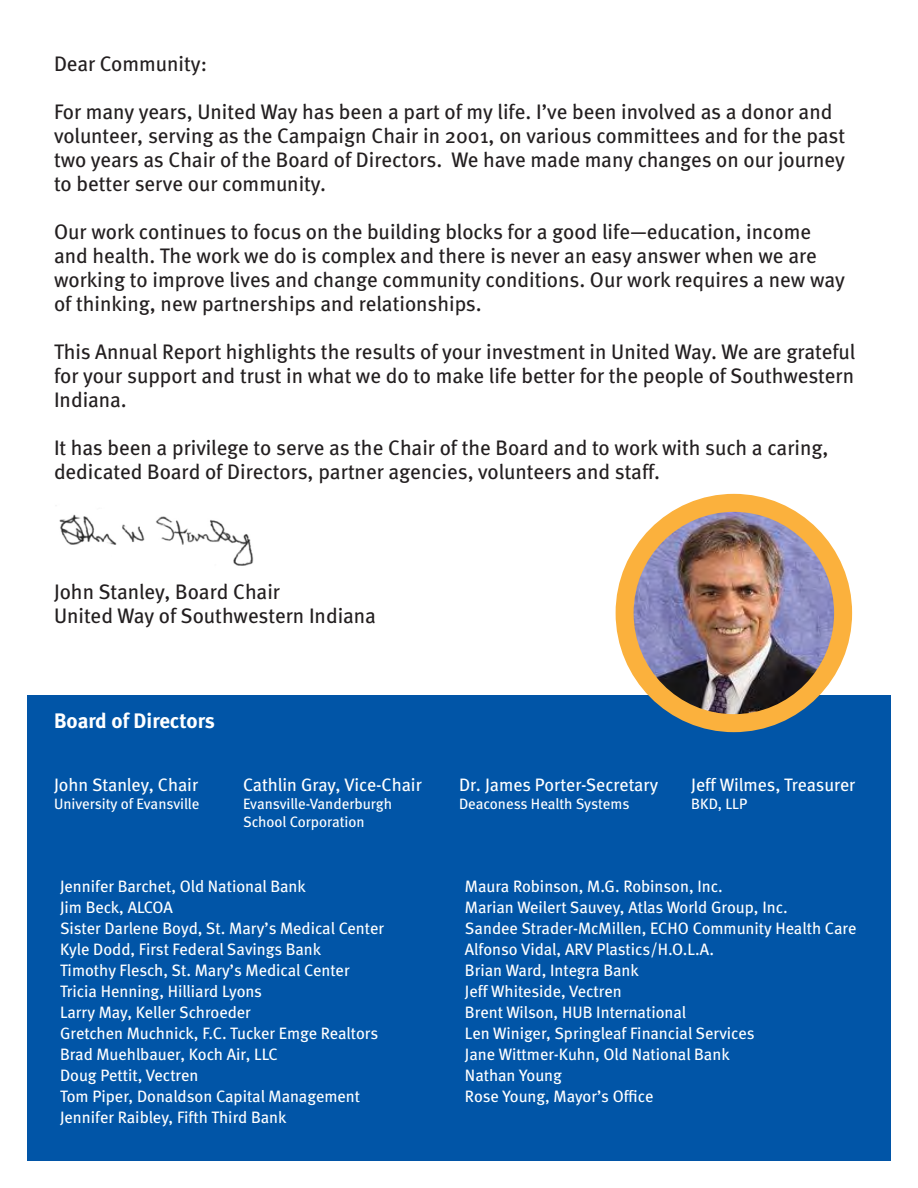
<style>
.page{position:relative;width:918px;height:1188px;background:#fff}
.page>*{position:absolute;margin:0;border:0;box-sizing:border-box;transform-origin:0 0}
.t1{font:21px/24px "Meta";color:#231f20}
.t2{font:700 21px "Meta";color:#fff}
.t3{font:18px "Meta";color:#fff}
.t4{font:16.5px/21px "Meta";color:#fff}
.t5{font:15px "Meta";color:#fff}
</style>
<div class="page">
<div style="left:27px;top:695px;width:864px;height:466px;background:#0155a7"></div>
<img style="left:625px;top:509px;width:218px;height:214px">
<div style="left:616px;top:494px;width:236px;height:238px;border:18px solid #fbb13d;border-radius:50%"></div>
<img style="left:59px;top:514px;width:195px;height:52px">
<p class="t1" style="left:54px;top:51px;width:155px">Dear Community:</p>
<p class="t1" style="left:54px;top:99px;width:793px">For many years, United Way has been a part of my life. I’ve been involved as a donor and volunteer, serving as the Campaign Chair in 2001, on various committees and for the past two years as Chair of the Board of Directors. We have made many changes on our journey to better serve our community.</p>
<p class="t1" style="left:54px;top:219px;width:792px">Our work continues to focus on the building blocks for a good life—education, income and health. The work we do is complex and there is never an easy answer when we are working to improve lives and change community conditions. Our work requires a new way of thinking, new partnerships and relationships.</p>
<p class="t1" style="left:54px;top:339px;width:803px;text-align:justify">This Annual Report highlights the results of your investment in United Way. We are grateful for your support and trust in what we do to make life better for the people of Southwestern Indiana.</p>
<p class="t1" style="left:54px;top:435px;width:776px">It has been a privilege to serve as the Chair of the Board and to work with such a caring, dedicated Board of Directors, partner agencies, volunteers and staff.</p>
<p class="t1" style="left:54px;top:579px;width:323px">John Stanley, Board Chair<br>United Way of Southwestern Indiana</p>
<p class="t2" style="left:54px;top:708px;width:162px">Board of Directors</p>
<p class="t3" style="left:54px;top:774px;width:146px">John Stanley, Chair</p>
<p class="t3" style="left:243px;top:774px;width:180px">Cathlin Gray, Vice-Chair</p>
<p class="t3" style="left:459px;top:774px;width:201px">Dr. James Porter-Secretary</p>
<p class="t3" style="left:691px;top:774px;width:166px">Jeff Wilmes, Treasurer</p>
<p class="t5" style="left:54px;top:795px;width:147px">University of Evansville</p>
<p class="t5" style="left:243px;top:795px;width:151px">Evansville-Vanderburgh</p>
<p class="t5" style="left:459px;top:795px;width:172px">Deaconess Health Systems</p>
<p class="t5" style="left:691px;top:795px;width:57px">BKD, LLP</p>
<p class="t5" style="left:243px;top:813px;width:123px">School Corporation</p>
<p class="t4" style="left:60px;top:875px;width:326px">Jennifer Barchet, Old National Bank<br>Jim Beck, ALCOA<br>Sister Darlene Boyd, St. Mary’s Medical Center Kyle Dodd, First Federal Savings Bank<br>Timothy Flesch, St. Mary’s Medical Center Tricia Henning, Hilliard Lyons<br>Larry May, Keller Schroeder<br>Gretchen Muchnick, F.C. Tucker Emge Realtors Brad Muehlbauer, Koch Air, LLC<br>Doug Pettit, Vectren<br>Tom Piper, Donaldson Capital Management Jennifer Raibley, Fifth Third Bank</p>
<p class="t4" style="left:465px;top:875px;width:393px">Maura Robinson, M.G. Robinson, Inc.<br>Marian Weilert Sauvey, Atlas World Group, Inc.<br>Sandee Strader-McMillen, ECHO Community Health Care Alfonso Vidal, ARV Plastics/H.O.L.A.<br>Brian Ward, Integra Bank<br>Jeff Whiteside, Vectren<br>Brent Wilson, HUB International<br>Len Winiger, Springleaf Financial Services<br>Jane Wittmer-Kuhn, Old National Bank<br>Nathan Young<br>Rose Young, Mayor’s Office</p>
</div>
